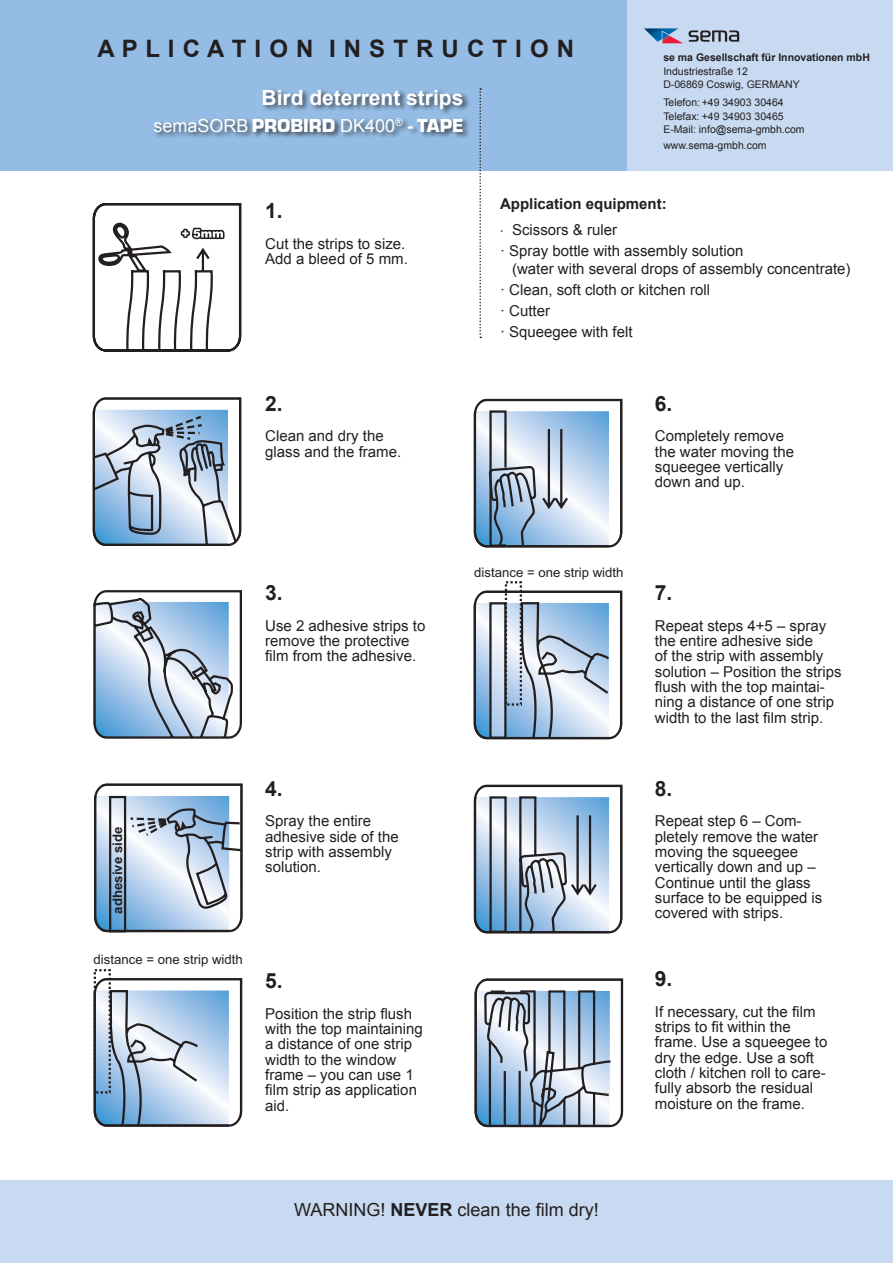
<style>
.page{position:relative;width:893px;height:1263px;background:#fff}
.page>*{position:absolute;margin:0;border:0;box-sizing:border-box;transform-origin:0 0}
.t1{font:700 24px "Arial";color:#231f20}
.t2{font:700 21px "Arial";color:#fff}
.t3{font:700 21px "Arial";color:#231f20}
.t4{font:18px "Arial";color:#231f20}
.t5{font:18px "Arial";color:#fff}
.t6{font:15px/15.3px "Arial";color:#231f20}
.t7{font:700 15px "Arial";color:#231f20}
.t8{font:13.2px "Arial";color:#231f20}
.t9{font:700 13.2px "Arial";color:#231f20}
.t10{font:10.5px/13.5px "Arial";color:#231f20}
.t11{font:700 10.5px "Arial";color:#231f20}
.s1{font-family:"Eurostile Black DTC";font-size:19.5px}
.s2{font-weight:700}
.s3{font-family:"Calibri";font-size:13.5px}
</style>
<div class="page">
<div style="left:0;top:0;width:627px;height:170px;background:#94bce4"></div>
<svg style="left:479px;top:88px;width:2px;height:250px"></svg>
<div style="left:0;top:1180px;width:893px;height:83px;background:#c7daf1"></div>
<div style="left:627px;top:0;width:266px;height:170px;background:#c7daf1"></div>
<div style="left:153px;top:88px;width:317px;height:51px;background:#231f20;opacity:.75"></div>
<svg style="left:644px;top:28px;width:95px;height:15px"></svg>
<svg style="left:93px;top:398px;width:530px;height:729px"></svg>
<svg style="left:92px;top:203px;width:150px;height:579px"></svg>
<svg style="left:612px;top:590px;width:11px;height:151px"></svg>
<svg style="left:165px;top:409px;width:343px;height:579px"></svg>
<svg style="left:93px;top:782px;width:151px;height:152px"></svg>
<svg style="left:488px;top:465px;width:124px;height:319px"></svg>
<div style="left:94px;top:969px;width:17px;height:124px;border:2px dashed #231f20"></div>
<svg style="left:107px;top:988px;width:364px;height:139px"></svg>
<svg style="left:471px;top:784px;width:152px;height:344px"></svg>
<div style="left:478px;top:563px;width:142px;height:14px;background:#fff"></div>
<div style="left:94px;top:950px;width:142px;height:14px;background:#fff"></div>
<h1 class="t1" style="left:97px;top:32px;width:478px">A P L I C A T I O N I N S T R U C T I O N</h1>
<h2 class="t2" style="left:262px;top:83px;width:203px">Bird deterrent strips</h2>
<p class="t5" style="left:153px;top:113px;width:312px">semaSORB <span class="s1">PROBIRD</span> DK400<sup>®</sup> <span class="s2">-</span> <span class="s1">TAPE</span></p>
<p class="t11" style="left:663px;top:51px;width:208px">se ma Gesellschaft für Innovationen mbH</p>
<p class="t10" style="left:663px;top:65px;width:138px">Industriestraße 12<br>D-06869 Coswig, GERMANY</p>
<p class="t10" style="left:663px;top:96px;width:143px">Telefon: +49 34903 30464<br>Telefax: +49 34903 30465<br>E-Mail: info@sema-gmbh.com</p>
<p class="t10" style="left:663px;top:138px;width:105px">www.sema-gmbh.com</p>
<h2 class="t3" style="left:265px;top:197px;width:19px">1.</h2>
<p class="t6" style="left:265px;top:236px;width:144px">Cut the strips to size.<br>Add a bleed of 5 mm.</p>
<h2 class="t3" style="left:265px;top:389px;width:19px">2.</h2>
<p class="t6" style="left:265px;top:429px;width:137px">Clean and dry the glass and the frame.</p>
<h2 class="t3" style="left:265px;top:579px;width:19px">3.</h2>
<p class="t6" style="left:265px;top:618px;width:162px">Use 2 adhesive strips to remove the protective film from the adhesive.</p>
<p class="t9" style="left:109px;top:913px;width:88px;rotate:-90deg">adhesive side</p>
<p class="t8" style="left:94px;top:951px;width:151px">distance = one strip width</p>
<h2 class="t3" style="left:265px;top:774px;width:19px">4.</h2>
<p class="t6" style="left:265px;top:813px;width:135px">Spray the entire adhesive side of the strip with assembly solution.</p>
<h2 class="t3" style="left:265px;top:967px;width:19px">5.</h2>
<p class="t6" style="left:265px;top:1006px;width:159px">Position the strip flush with the top maintaining a distance of one strip width to the window frame – you can use 1 film strip as application aid.</p>
<p class="t7" style="left:500px;top:193px;width:168px">Application equipment:</p>
<p class="t6" style="left:500px;top:220px;width:245px;line-height:21px"><span class="s3">·</span> Scissors &amp; ruler<br>· Spray bottle with assembly solution</p>
<p class="t6" style="left:500px;top:259px;width:352px;line-height:21px;text-indent:12px">(water with several drops of assembly concentrate) · Clean, soft cloth or kitchen roll<br>· Cutter<br>· Squeegee with felt</p>
<p class="t8" style="left:474px;top:563px;width:151px">distance = one strip width</p>
<h2 class="t3" style="left:655px;top:389px;width:19px">6.</h2>
<p class="t6" style="left:655px;top:429px;width:141px">Completely remove the water moving the squeegee vertically down and up.</p>
<h2 class="t3" style="left:655px;top:579px;width:19px">7.</h2>
<p class="t6" style="left:655px;top:618px;width:188px">Repeat steps 4+5 – spray the entire adhesive side<br>of the strip with assembly solution – Position the strips flush with the top maintai&shy;ning a distance of one strip width to the last film strip.</p>
<h2 class="t3" style="left:655px;top:774px;width:19px">8.</h2>
<p class="t6" style="left:655px;top:813px;width:169px">Repeat step 6 – Com&shy;pletely remove the water moving the squeegee vertically down and up –<br>Continue until the glass surface to be equipped is covered with strips.</p>
<h2 class="t3" style="left:655px;top:964px;width:19px">9.</h2>
<p class="t6" style="left:655px;top:1004px;width:174px">If necessary, cut the film strips to fit within the frame. Use a squeegee to dry the edge. Use a soft cloth / kitchen roll to care&shy;fully absorb the residual moisture on the frame.</p>
<p class="t4" style="left:294px;top:1198px;width:306px">WARNING! <span class="s2">NEVER</span> clean the film dry!</p>
</div>
